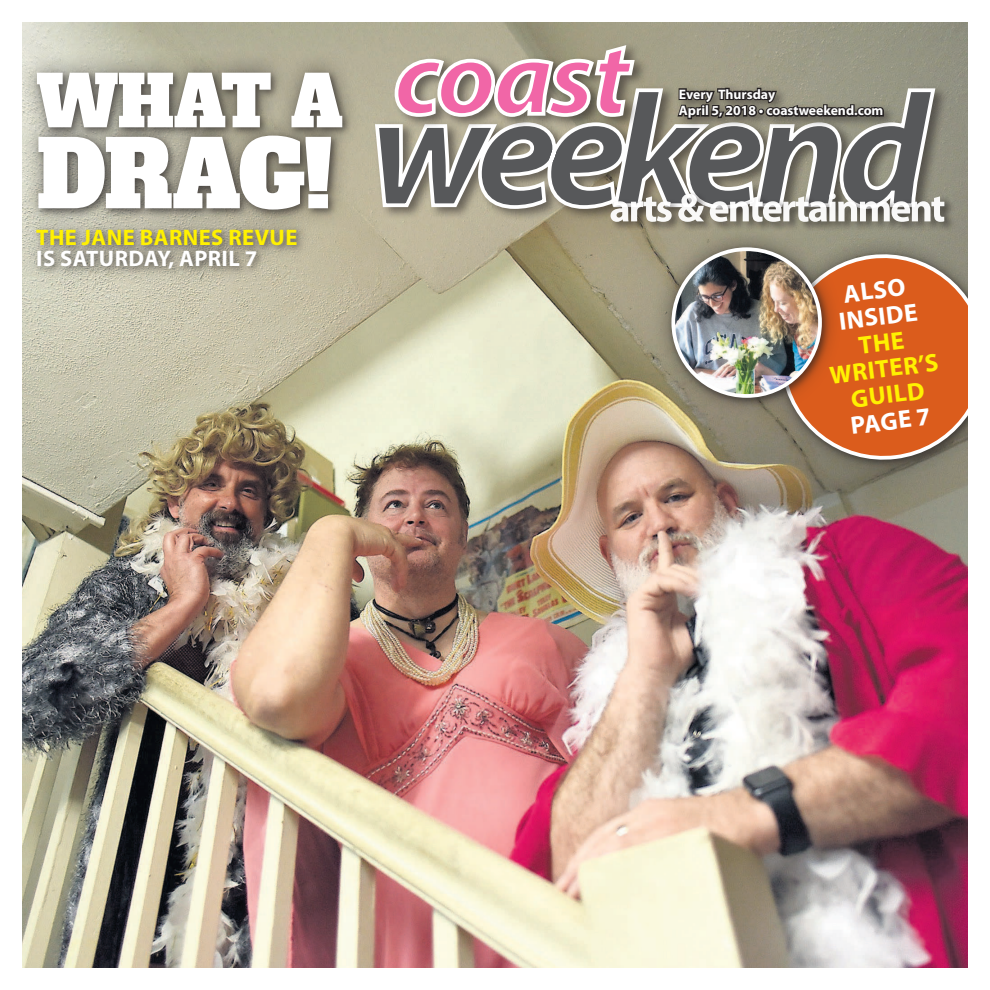
<style>
.page{position:relative;width:990px;height:990px;background:#fff}
.page>*{position:absolute;margin:0;border:0;box-sizing:border-box;transform-origin:0 0}
.t1{font:91.75px "Alfa Slab One";color:#fff;scale:.93 1}
.t2{font:70.25px "Alfa Slab One";color:#fff;scale:.93 1}
.t3{font:700 25.12px/26.4px "Myriad Pro";color:#fff101;text-align:center}
.t4{font:700 25.12px/26.4px "Myriad Pro";color:#fff}
.t5{font:700 22.5px "Myriad Pro";letter-spacing:.02em;color:#fff101}
.t6{font:700 22.5px "Myriad Pro";letter-spacing:.02em;color:#fff}
.t7{font:700 13.75px "Myriad Pro";color:#fff}
</style>
<div class="page">
<img style="left:22px;top:23px;width:946px;height:945px">
<div style="left:373px;top:84px;width:576px;height:138px;background:#231f20;opacity:.55"></div>
<svg style="left:373px;top:86px;width:565px;height:125px"></svg>
<div style="left:393px;top:42px;width:256px;height:87px;background:#231f20;opacity:.55"></div>
<svg style="left:393px;top:43px;width:244px;height:76px"></svg>
<div style="left:609px;top:190px;width:347px;height:42px;background:#231f20;opacity:.65"></div>
<svg style="left:611px;top:193px;width:333px;height:29px"></svg>
<div style="left:675px;top:83px;width:222px;height:48px;background:#231f20;opacity:.55"></div>
<svg style="left:676px;top:87px;width:209px;height:34px"></svg>
<div style="left:22px;top:50px;width:340px;height:182px;background:#231f20;opacity:.55"></div>
<div style="left:22px;top:209px;width:295px;height:78px;background:#231f20;opacity:.55"></div>
<svg style="left:746px;top:220px;width:222px;height:274px"></svg>
<svg style="left:777px;top:250px;width:191px;height:214px"></svg>
<div style="left:651px;top:227px;width:192px;height:191px;background:#231f20;opacity:.55"></div>
<img style="left:673px;top:249px;width:147px;height:147px;border-radius:73px">
<div style="left:671px;top:247px;width:151px;height:151px;border:4px solid #fff;border-radius:50%"></div>
<h2 class="t2" style="left:36px;top:72px;width:331px">WHAT A</h2>
<h1 class="t1" style="left:36px;top:136px;width:321px">DRAG!</h1>
<h3 class="t5" style="left:36px;top:229px;width:263px">THE JANE BARNES REVUE</h3>
<h3 class="t6" style="left:36px;top:250px;width:223px">IS SATURDAY, APRIL 7</h3>
<p class="t7" style="left:679px;top:89px;width:98px">Every Thursday</p>
<p class="t7" style="left:679px;top:106px;width:206px">April 5, 2018 • coastweekend.com</p>
<h3 class="t4" style="left:835px;top:284px;width:80px;rotate:-7deg">ALSO<br>INSIDE</h3>
<h3 class="t3" style="left:825px;top:338px;width:111px;rotate:-7deg">THE<br>WRITER’S<br>GUILD</h3>
<h3 class="t4" style="left:849px;top:415px;width:82px;rotate:-7deg">PAGE 7</h3>
</div>
